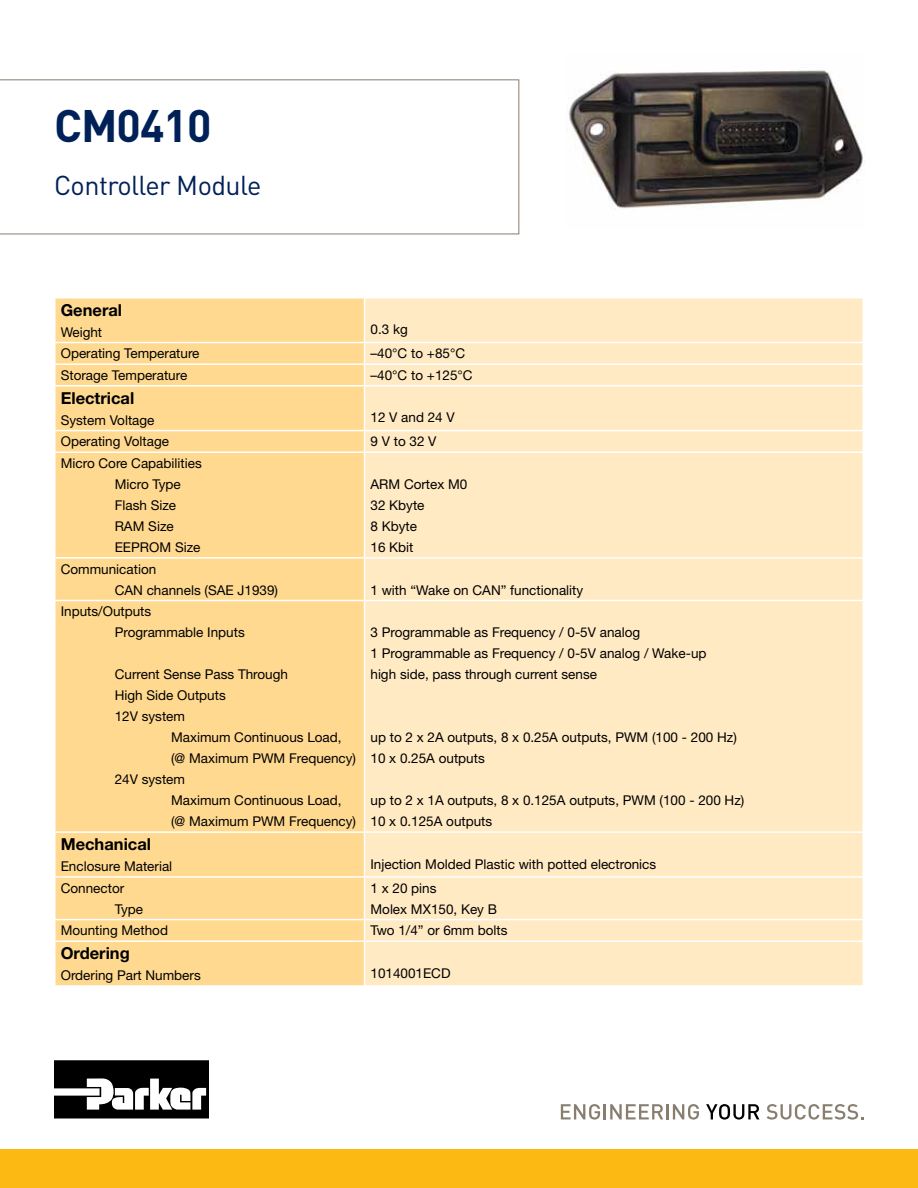
<style>
.page{position:relative;width:918px;height:1188px;background:#fff}
.page>*{position:absolute;margin:0;border:0;box-sizing:border-box;transform-origin:0 0}
.t1{font:700 45px "DINOT";letter-spacing:-.02em;color:#002157}
.t2{font:27px "DINOT";letter-spacing:-.02em;color:#002157}
.t3{font:700 16.5px "Helvetica Neue LT Std";color:#000}
.t4{font:13.5px/21px "Helvetica Neue LT Std";color:#000}
</style>
<div class="page">
<svg style="left:0;top:79px;width:519px;height:155px"></svg>
<div style="left:0;top:1150px;width:918px;height:38px;background:#fdb913"></div>
<div style="left:56px;top:298px;width:308px;height:687px;background:#ffd990"></div>
<div style="left:365px;top:298px;width:497px;height:687px;background:#ffeac4"></div>
<hr style="left:54px;top:342px;width:310px;height:1px;background:#fff">
<hr style="left:364px;top:342px;width:500px;height:1px;background:#fff">
<hr style="left:54px;top:363px;width:310px;height:2px;background:#fff">
<hr style="left:364px;top:363px;width:500px;height:2px;background:#fff">
<hr style="left:54px;top:385px;width:310px;height:2px;background:#fff">
<hr style="left:364px;top:385px;width:500px;height:2px;background:#fff">
<hr style="left:54px;top:430px;width:310px;height:1px;background:#fff">
<hr style="left:364px;top:430px;width:500px;height:1px;background:#fff">
<hr style="left:54px;top:451px;width:310px;height:2px;background:#fff">
<hr style="left:364px;top:451px;width:500px;height:2px;background:#fff">
<hr style="left:54px;top:557px;width:310px;height:2px;background:#fff">
<hr style="left:364px;top:557px;width:500px;height:2px;background:#fff">
<hr style="left:54px;top:600px;width:310px;height:1px;background:#fff">
<hr style="left:364px;top:600px;width:500px;height:1px;background:#fff">
<hr style="left:54px;top:831px;width:310px;height:2px;background:#fff">
<hr style="left:364px;top:831px;width:500px;height:2px;background:#fff">
<hr style="left:54px;top:876px;width:310px;height:2px;background:#fff">
<hr style="left:364px;top:876px;width:500px;height:2px;background:#fff">
<hr style="left:54px;top:919px;width:310px;height:1px;background:#fff">
<hr style="left:364px;top:919px;width:500px;height:1px;background:#fff">
<hr style="left:54px;top:940px;width:310px;height:2px;background:#fff">
<hr style="left:364px;top:940px;width:500px;height:2px;background:#fff">
<svg style="left:561px;top:1104px;width:102px;height:16px"></svg>
<hr style="left:666px;top:1104px;width:3px;height:15px;background:#887d6e">
<svg style="left:673px;top:1104px;width:26px;height:16px"></svg>
<svg style="left:706px;top:1104px;width:53px;height:16px"></svg>
<svg style="left:767px;top:1104px;width:97px;height:16px"></svg>
<svg style="left:54px;top:1060px;width:155px;height:59px"></svg>
<img style="left:568px;top:70px;width:295px;height:139px">
<h1 class="t1" style="left:54px;top:95px;width:159px">CM0410</h1>
<h2 class="t2" style="left:54px;top:167px;width:209px">Controller Module</h2>
<p class="t3" style="left:61px;top:299px;width:63px">General</p>
<p class="t4" style="left:61px;top:321px;width:43px">Weight</p>
<p class="t4" style="left:370px;top:319px;width:39px">0.3 kg</p>
<p class="t4" style="left:61px;top:343px;width:140px">Operating Temperature</p>
<p class="t4" style="left:370px;top:343px;width:96px">–40°C to +85°C</p>
<p class="t4" style="left:61px;top:364px;width:128px">Storage Temperature</p>
<p class="t4" style="left:370px;top:364px;width:104px">–40°C to +125°C</p>
<p class="t3" style="left:61px;top:388px;width:75px">Electrical</p>
<p class="t4" style="left:61px;top:409px;width:95px">System Voltage</p>
<p class="t4" style="left:370px;top:407px;width:86px">12 V and 24 V</p>
<p class="t4" style="left:61px;top:431px;width:110px">Operating Voltage</p>
<p class="t4" style="left:370px;top:431px;width:68px">9 V to 32 V</p>
<p class="t4" style="left:115px;top:452px;width:89px;text-indent:-54px">Micro Core Capabilities<br>Micro Type<br>Flash Size<br>RAM Size<br>EEPROM Size</p>
<p class="t4" style="left:370px;top:473px;width:99px">ARM Cortex M0<br>32 Kbyte<br>8 Kbyte<br>16 Kbit</p>
<p class="t4" style="left:115px;top:558px;width:165px;text-indent:-54px">Communication<br>CAN channels (SAE J1939)</p>
<p class="t4" style="left:115px;top:601px;width:132px;text-indent:-54px">Inputs/Outputs<br>Programmable Inputs</p>
<p class="t4" style="left:115px;top:664px;width:175px">Current Sense Pass Through</p>
<p class="t4" style="left:115px;top:685px;width:113px">High Side Outputs</p>
<p class="t4" style="left:115px;top:706px;width:72px">12V system</p>
<p class="t4" style="left:171px;top:727px;width:172px">Maximum Continuous Load,</p>
<p class="t4" style="left:171px;top:748px;width:187px">(@ Maximum PWM Frequency)</p>
<p class="t4" style="left:115px;top:769px;width:72px">24V system</p>
<p class="t4" style="left:171px;top:790px;width:172px">Maximum Continuous Load,</p>
<p class="t4" style="left:171px;top:811px;width:187px">(@ Maximum PWM Frequency)</p>
<p class="t4" style="left:370px;top:579px;width:214px">1 with “Wake on CAN” functionality</p>
<p class="t4" style="left:370px;top:622px;width:338px">3 Programmable as Frequency / 0-5V analog<br>1 Programmable as Frequency / 0-5V analog / Wake-up high side, pass through current sense</p>
<p class="t4" style="left:370px;top:727px;width:368px">up to 2 x 2A outputs, 8 x 0.25A outputs, PWM (100 - 200 Hz)<br>10 x 0.25A outputs</p>
<p class="t4" style="left:370px;top:790px;width:375px">up to 2 x 1A outputs, 8 x 0.125A outputs, PWM (100 - 200 Hz)<br>10 x 0.125A outputs</p>
<p class="t3" style="left:61px;top:834px;width:92px">Mechanical</p>
<p class="t4" style="left:61px;top:855px;width:113px">Enclosure Material</p>
<p class="t4" style="left:370px;top:853px;width:287px">Injection Molded Plastic with potted electronics</p>
<p class="t4" style="left:115px;top:877px;width:30px;text-indent:-54px">Connector<br>Type</p>
<p class="t4" style="left:370px;top:877px;width:128px">1 x 20 pins<br>Molex MX150, Key B</p>
<p class="t4" style="left:61px;top:920px;width:109px">Mounting Method</p>
<p class="t4" style="left:370px;top:920px;width:139px">Two 1/4” or 6mm bolts</p>
<p class="t3" style="left:61px;top:943px;width:71px">Ordering</p>
<p class="t4" style="left:61px;top:965px;width:142px">Ordering Part Numbers</p>
<p class="t4" style="left:370px;top:962px;width:82px">1014001ECD</p>
</div>
